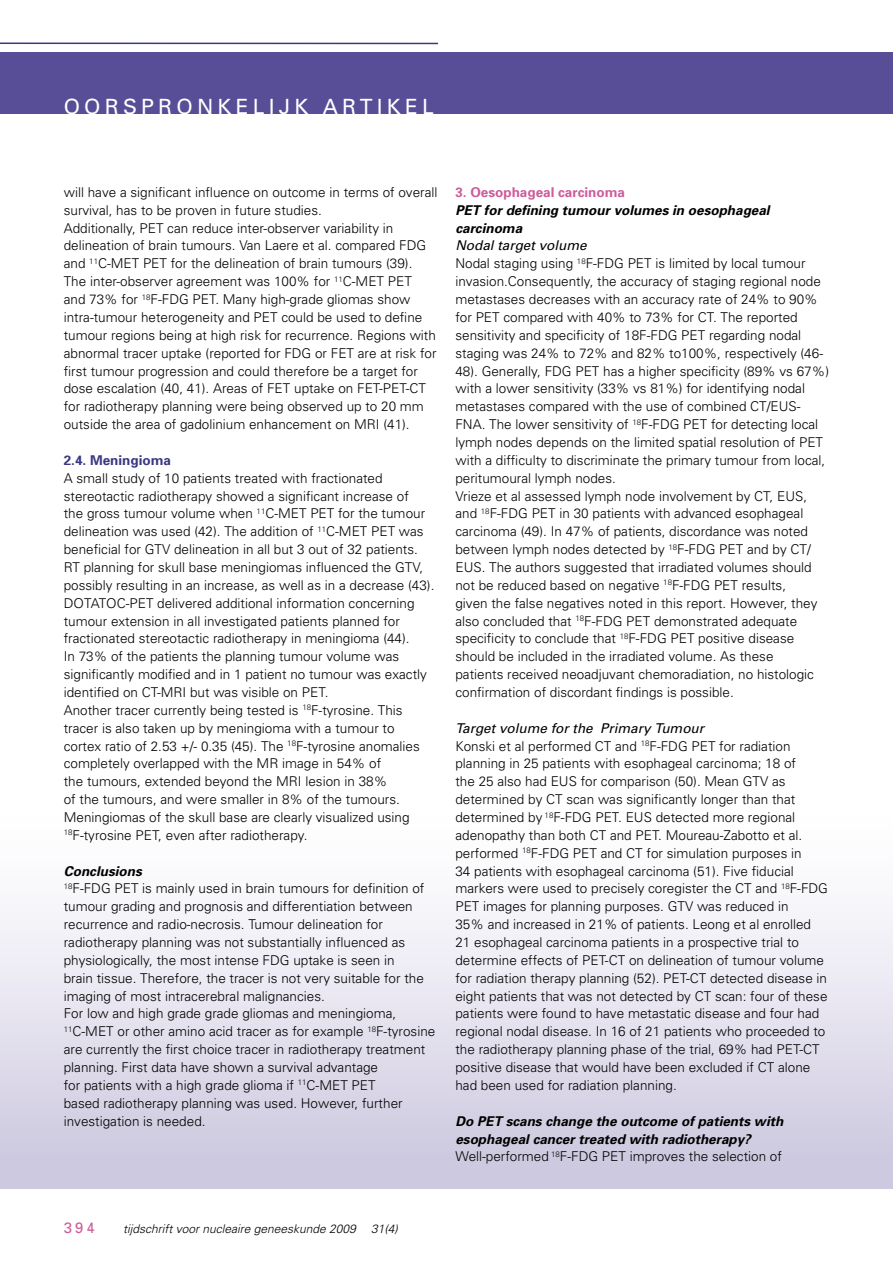
<style>
.page{position:relative;width:893px;height:1263px;background:#fff}
.page>*{position:absolute;margin:0;border:0;box-sizing:border-box;transform-origin:0 0}
.t1{font:21px "Univers";letter-spacing:.2em;color:#fff}
.t2{font:15px "Univers";color:#cd5d9b}
.t3{font:300 13.5px/17.9px "Univers";color:#000}
.t4{font:italic 700 13.5px/17.9px "Univers";color:#000}
.t5{font:700 13.5px "Univers";color:#cd5d9b}
.t6{font:700 13.5px "Univers";color:#393882}
.t7{font:italic 300 12px "Univers";color:#000}
.s1{font-weight:700;font-style:italic}
.s2{font-weight:400;font-style:italic}
.s3{font-weight:300;font-style:normal}
</style>
<div class="page">
<div style="left:0;top:804px;width:893px;height:384px;background:linear-gradient(to bottom,#fff,#ccc7df)"></div>
<hr style="left:0;top:43px;width:438px;height:1px;background:#393882">
<div style="left:0;top:52px;width:893px;height:62px;background:#584d97"></div>
<svg style="left:892px;top:804px;width:1px;height:384px"></svg>
<h1 class="t1" style="left:64px;top:93px;width:19px">OOR</h1>
<h1 class="t1" style="left:123px;top:93px;width:312px">SPRO NKELIJK AR TIKEL</h1>
<p class="t3" style="left:64px;top:183px;width:375px">will have a significant influence on outcome in terms of overall survival, has to be proven in future studies.<br>Additionally, PET can reduce inter-observer variability in delineation of brain tumours. Van Laere et al. compared FDG and <sup>11</sup>C-MET PET for the delineation of brain tumours (39).<br>The inter-observer agreement was 100% for <sup>11</sup>C-MET pet<br>and 73% for <sup>18</sup>F-FDG PET. Many high-grade gliomas show intra-tumour heterogeneity and PET could be used to define tumour regions being at high risk for recurrence. Regions with abnormal tracer uptake (reported for FDG or FET are at risk for first tumour progression and could therefore be a target for dose escalation (40, 41). Areas of FET uptake on FET-PET-CT for radiotherapy planning were being observed up to 20 mm outside the area of gadolinium enhancement on MRI (41).</p>
<p class="t6" style="left:64px;top:451px;width:109px">2.4. Meningioma</p>
<p class="t3" style="left:64px;top:469px;width:372px">A small study of 10 patients treated with fractionated stereotactic radiotherapy showed a significant increase of<br>the gross tumour volume when <sup>11</sup>C-MET PET for the tumour delineation was used (42). The addition of <sup>11</sup>C-MET PET was beneficial for GTV delineation in all but 3 out of 32 patients.<br>RT planning for skull base meningiomas influenced the GTV, possibly resulting in an increase, as well as in a decrease (43).<br>DOTATOC-PET delivered additional information concerning tumour extension in all investigated patients planned for fractionated stereotactic radiotherapy in meningioma (44).<br>In 73% of the patients the planning tumour volume was significantly modified and in 1 patient no tumour was exactly identified on CT-MRI but was visible on PET.<br>Another tracer currently being tested is <sup>18</sup>F-tyrosine. This tracer is also taken up by meningioma with a tumour to cortex ratio of 2.53 +/- 0.35 (45). The <sup>18</sup>F-tyrosine anomalies completely overlapped with the MR image in 54% of<br>the tumours, extended beyond the MRI lesion in 38%<br>of the tumours, and were smaller in 8% of the tumours.<br>Meningiomas of the skull base are clearly visualized using <sup>18</sup>F-tyrosine PET, even after radiotherapy.</p>
<p class="t3" style="left:64px;top:861px;width:373px"><span class="s1">Conclusions<br></span><sup>18</sup>F-FDG PET is mainly used in brain tumours for definition of tumour grading and prognosis and differentiation between recurrence and radio-necrosis. Tumour delineation for radiotherapy planning was not substantially influenced as physiologically, the most intense FDG uptake is seen in<br>brain tissue. Therefore, the tracer is not very suitable for the imaging of most intracerebral malignancies.<br>For low and high grade grade gliomas and meningioma, <sup>11</sup>C-MET or other amino acid tracer as for example <sup>18</sup>F-tyrosine are currently the first choice tracer in radiotherapy treatment planning. First data have shown a survival advantage<br>for patients with a high grade glioma if <sup>11</sup>C-MET PET<br>based radiotherapy planning was used. However, further investigation is needed.</p>
<p class="t5" style="left:455px;top:183px;width:171px">3. Oesophageal carcinoma</p>
<p class="t4" style="left:455px;top:201px;width:316px">PET for defining tumour volumes in oesophageal carcinoma</p>
<p class="t3" style="left:455px;top:236px;width:375px"><span class="s2">Nodal target volume<br></span>Nodal staging using <sup>18</sup>F-FDG PET is limited by local tumour invasion.Consequently, the accuracy of staging regional node metastases decreases with an accuracy rate of 24% to 90% for PET compared with 40% to 73% for CT. The reported sensitivity and specificity of 18F-FDG PET regarding nodal staging was 24% to 72% and 82% to100%, respectively (46- 48). Generally, FDG PET has a higher specificity (89% vs 67%) with a lower sensitivity (33% vs 81%) for identifying nodal metastases compared with the use of combined CT/EUS-FNA. The lower sensitivity of <sup>18</sup>F-FDG PET for detecting local lymph nodes depends on the limited spatial resolution of PET with a difficulty to discriminate the primary tumour from local, peritumoural lymph nodes.<br>Vrieze et al assessed lymph node involvement by CT, EUS, and <sup>18</sup>F-FDG PET in 30 patients with advanced esophageal carcinoma (49). In 47% of patients, discordance was noted between lymph nodes detected by <sup>18</sup>F-FDG PET and by CT/ EUS. The authors suggested that irradiated volumes should not be reduced based on negative <sup>18</sup>F-FDG PET results,<br>given the false negatives noted in this report. However, they also concluded that <sup>18</sup>F-FDG PET demonstrated adequate specificity to conclude that <sup>18</sup>F-FDG PET positive disease should be included in the irradiated volume. As these<br>patients received neoadjuvant chemoradiation, no histologic confirmation of discordant findings is possible.</p>
<p class="t3" style="left:455px;top:719px;width:374px"><span class="s2">Target volume for the Primary Tumour<br></span>Konski et al performed CT and <sup>18</sup>F-FDG PET for radiation planning in 25 patients with esophageal carcinoma; 18 of<br>the 25 also had EUS for comparison (50). Mean GTV as determined by CT scan was significantly longer than that determined by <sup>18</sup>F-FDG PET. EUS detected more regional adenopathy than both CT and PET. Moureau-Zabotto et al. performed <sup>18</sup>F-FDG PET and CT for simulation purposes in<br>34 patients with esophageal carcinoma (51). Five fiducial markers were used to precisely coregister the CT and <sup>18</sup>F-FDG PET images for planning purposes. GTV was reduced in<br>35% and increased in 21% of patients. Leong et al enrolled 21 esophageal carcinoma patients in a prospective trial to determine effects of PET-CT on delineation of tumour volume for radiation therapy planning (52). PET-CT detected disease in eight patients that was not detected by CT scan: four of these patients were found to have metastatic disease and four had regional nodal disease. In 16 of 21 patients who proceeded to the radiotherapy planning phase of the trial, 69% had PET-CT positive disease that would have been excluded if CT alone had been used for radiation planning.</p>
<p class="t4" style="left:455px;top:1111px;width:329px">Do PET scans change the outcome of patients with esophageal cancer treated with radiotherapy?<br><span class="s3">Well-performed</span> <sup>18</sup><span class="s3">F-FDG PET improves the selection of</span></p>
<p class="t2" style="left:64px;top:1218px;width:33px">394</p>
<p class="t7" style="left:123px;top:1222px;width:234px">tijdschrift voor nucleaire geneeskunde 2009</p>
<p class="t7" style="left:371px;top:1222px;width:28px">31(4)</p>
</div>
